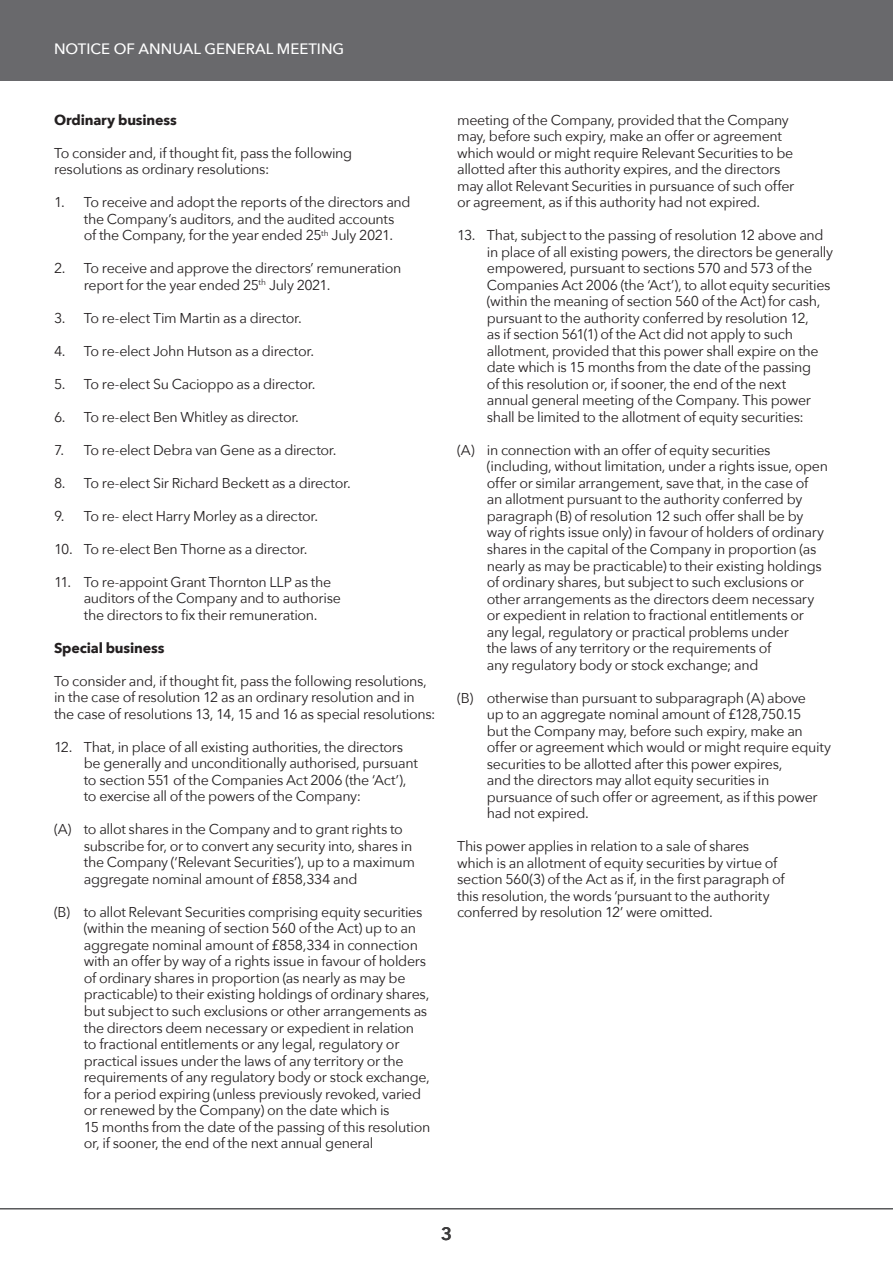
<style>
.page{position:relative;width:893px;height:1263px;background:#fff}
.page>*{position:absolute;margin:0;border:0;box-sizing:border-box;transform-origin:0 0}
.t1{font:600 18px "Avenir Next";color:#231f20}
.t2{font:500 15px "Avenir Next";color:#fff}
.t3{font:14.25px/16.5px "Avenir Next";letter-spacing:-.025em;color:#231f20}
.t4{font:700 14.25px "Avenir Next";letter-spacing:-.01em;color:#231f20}
</style>
<div class="page">
<hr style="left:0;top:0;width:1px;height:191px;background:#69696c">
<hr style="left:0;top:1208px;width:893px;height:1px;background:#57585a">
<div style="left:0;top:0;width:893px;height:81px;background:#69696c"></div>
<p class="t2" style="left:54px;top:36px;width:292px">NOTICE OF ANNUAL GENERAL MEETING</p>
<p class="t4" style="left:54px;top:107px;width:124px">Ordinary business</p>
<p class="t3" style="left:54px;top:144px;width:300px">To consider and, if thought fit, pass the following resolutions as ordinary resolutions:</p>
<p class="t3" style="left:84px;top:193px;width:328px;text-indent:-30px">1. To receive and adopt the reports of the directors and the Company’s auditors, and the audited accounts of the Company, for the year ended 25<sup>th</sup> July 2021.</p>
<p class="t3" style="left:84px;top:259px;width:319px;text-indent:-30px">2. To receive and approve the directors’ remuneration report for the year ended 25<sup>th</sup> July 2021.</p>
<p class="t3" style="left:54px;top:309px;width:249px">3. To re-elect Tim Martin as a director.</p>
<p class="t3" style="left:54px;top:342px;width:262px">4. To re-elect John Hutson as a director.</p>
<p class="t3" style="left:54px;top:375px;width:263px">5. To re-elect Su Cacioppo as a director.</p>
<p class="t3" style="left:54px;top:408px;width:247px">6. To re-elect Ben Whitley as director.</p>
<p class="t3" style="left:54px;top:441px;width:284px">7. To re-elect Debra van Gene as a director.</p>
<p class="t3" style="left:54px;top:474px;width:298px">8. To re-elect Sir Richard Beckett as a director.</p>
<p class="t3" style="left:54px;top:507px;width:266px">9. To re- elect Harry Morley as a director.</p>
<p class="t3" style="left:54px;top:540px;width:255px">10. To re-elect Ben Thorne as a director.</p>
<p class="t3" style="left:84px;top:573px;width:259px;text-indent:-30px">11. To re-appoint Grant Thornton LLP as the auditors of the Company and to authorise the directors to fix their remuneration.</p>
<p class="t4" style="left:54px;top:636px;width:112px">Special business</p>
<p class="t3" style="left:54px;top:672px;width:383px">To consider and, if thought fit, pass the following resolutions, in the case of resolution 12 as an ordinary resolution and in the case of resolutions 13, 14, 15 and 16 as special resolutions:</p>
<p class="t3" style="left:84px;top:738px;width:336px;text-indent:-30px">12. That, in place of all existing authorities, the directors be generally and unconditionally authorised, pursuant to section 551 of the Companies Act 2006 (the ‘Act’), to exercise all of the powers of the Company:</p>
<p class="t3" style="left:84px;top:821px;width:333px;text-indent:-30px">(A) to allot shares in the Company and to grant rights to subscribe for, or to convert any security into, shares in the Company (‘Relevant Securities’), up to a maximum aggregate nominal amount of £858,334 and</p>
<p class="t3" style="left:84px;top:903px;width:348px;text-indent:-30px">(B) to allot Relevant Securities comprising equity securities (within the meaning of section 560 of the Act) up to an aggregate nominal amount of £858,334 in connection with an offer by way of a rights issue in favour of holders of ordinary shares in proportion (as nearly as may be practicable) to their existing holdings of ordinary shares, but subject to such exclusions or other arrangements as the directors deem necessary or expedient in relation to fractional entitlements or any legal, regulatory or practical issues under the laws of any territory or the requirements of any regulatory body or stock exchange, for a period expiring (unless previously revoked, varied or renewed by the Company) on the date which is<br>15 months from the date of the passing of this resolution or, if sooner, the end of the next annual general</p>
<p class="t3" style="left:457px;top:111px;width:339px">meeting of the Company, provided that the Company may, before such expiry, make an offer or agreement which would or might require Relevant Securities to be allotted after this authority expires, and the directors may allot Relevant Securities in pursuance of such offer or agreement, as if this authority had not expired.</p>
<p class="t3" style="left:487px;top:227px;width:348px;text-indent:-30px">13. That, subject to the passing of resolution 12 above and in place of all existing powers, the directors be generally empowered, pursuant to sections 570 and 573 of the Companies Act 2006 (the ‘Act’), to allot equity securities (within the meaning of section 560 of the Act) for cash, pursuant to the authority conferred by resolution 12,<br>as if section 561(1) of the Act did not apply to such allotment, provided that this power shall expire on the date which is 15 months from the date of the passing<br>of this resolution or, if sooner, the end of the next<br>annual general meeting of the Company. This power shall be limited to the allotment of equity securities:</p>
<p class="t3" style="left:487px;top:441px;width:343px;text-indent:-30px">(A) in connection with an offer of equity securities (including, without limitation, under a rights issue, open offer or similar arrangement, save that, in the case of<br>an allotment pursuant to the authority conferred by paragraph (B) of resolution 12 such offer shall be by way of rights issue only) in favour of holders of ordinary shares in the capital of the Company in proportion (as nearly as may be practicable) to their existing holdings of ordinary shares, but subject to such exclusions or other arrangements as the directors deem necessary or expedient in relation to fractional entitlements or any legal, regulatory or practical problems under<br>the laws of any territory or the requirements of<br>any regulatory body or stock exchange; and</p>
<p class="t3" style="left:487px;top:689px;width:346px;text-indent:-30px">(B) otherwise than pursuant to subparagraph (A) above<br>up to an aggregate nominal amount of £128,750.15<br>but the Company may, before such expiry, make an offer or agreement which would or might require equity securities to be allotted after this power expires,<br>and the directors may allot equity securities in pursuance of such offer or agreement, as if this power had not expired.</p>
<p class="t3" style="left:457px;top:837px;width:329px">This power applies in relation to a sale of shares which is an allotment of equity securities by virtue of section 560(3) of the Act as if, in the first paragraph of this resolution, the words ‘pursuant to the authority conferred by resolution 12’ were omitted.</p>
<p class="t1" style="left:441px;top:1218px;width:12px">3</p>
</div>
